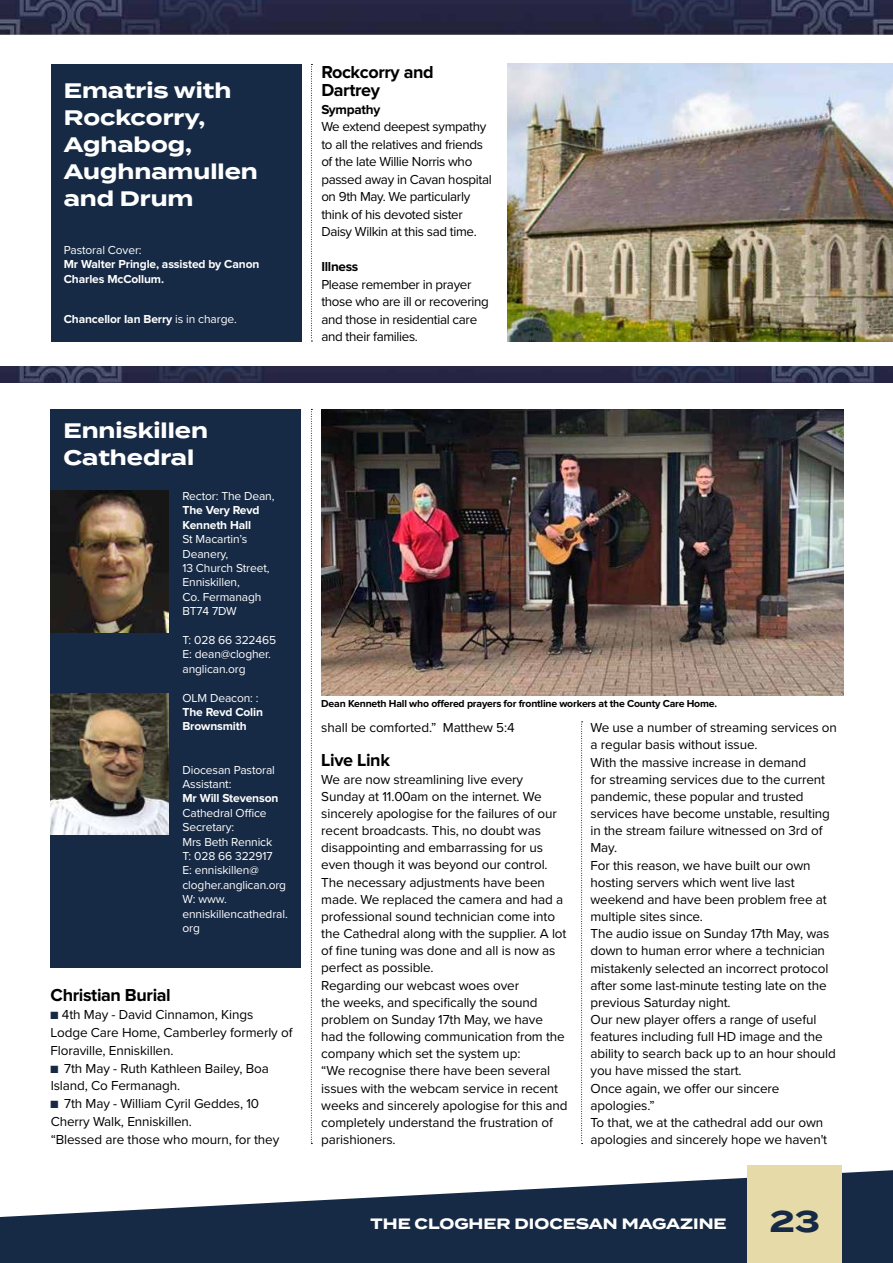
<style>
.page{position:relative;width:893px;height:1263px;background:#fff}
.page>*{position:absolute;margin:0;border:0;box-sizing:border-box;transform-origin:0 0}
.t1{font:700 30px "Termina";color:#172a45}
.t2{font:700 21px/27px "Termina";color:#fff}
.t3{font:700 18px/17.9px "Proxima Nova";letter-spacing:-.02em;color:#000}
.t4{font:700 15px "Termina";color:#fff}
.t5{font:13.5px/17.1px "Proxima Nova";letter-spacing:-.01em;color:#000}
.t6{font:700 13.5px "Proxima Nova";letter-spacing:-.02em;color:#000}
.t7{font:12px/14.4px "Proxima Nova";letter-spacing:-.01em;color:#fff}
.t8{font:700 12px/14.4px "Proxima Nova";letter-spacing:-.01em;color:#fff}
.t9{font:700 10.5px "Proxima Nova";letter-spacing:-.02em;color:#000}
.s1{font-weight:400}
.s2{color:#172a45}
</style>
<div class="page">
<svg style="left:311px;top:64px;width:1px;height:278px"></svg>
<img style="left:0;top:366px;width:893px;height:17px">
<div style="left:51px;top:409px;width:250px;height:559px;background:#172a45"></div>
<img style="left:51px;top:490px;width:118px;height:142px">
<img style="left:51px;top:693px;width:118px;height:142px">
<svg style="left:581px;top:721px;width:2px;height:423px"></svg>
<svg style="left:311px;top:409px;width:1px;height:735px"></svg>
<img style="left:321px;top:410px;width:522px;height:285px">
<svg style="left:0;top:1169px;width:893px;height:94px;fill:#172a45"></svg>
<img style="left:0;top:0;width:893px;height:34px">
<div style="left:748px;top:1165px;width:94px;height:98px;background:#e6daa9"></div>
<div style="left:51px;top:64px;width:250px;height:277px;background:#172a45"></div>
<img style="left:507px;top:64px;width:386px;height:277px">
<h2 class="t2" style="left:64px;top:77px;width:195px">Ematris with<br>Rockcorry,<br>Aghabog,<br>Aughnamullen and Drum</h2>
<p class="t7" style="left:64px;top:242px;width:79px">Pastoral Cover:</p>
<p class="t8" style="left:64px;top:258px;width:197px">Mr Walter Pringle, assisted by Canon<br>Charles McCollum.</p>
<p class="t8" style="left:64px;top:312px;width:174px">Chancellor Ian Berry <span class="s1">is in charge.</span></p>
<h3 class="t3" style="left:321px;top:64px;width:114px">Rockcorry and<br>Dartrey</h3>
<p class="t6" style="left:321px;top:103px;width:60px">Sympathy</p>
<p class="t5" style="left:321px;top:117px;width:172px;line-height:17.5px">We extend deepest sympathy to all the relatives and friends of the late Willie Norris who passed away in Cavan hospital on 9th May. We particularly think of his devoted sister<br>Daisy Wilkin at this sad time.</p>
<p class="t6" style="left:321px;top:261px;width:39px">Illness</p>
<p class="t5" style="left:321px;top:275px;width:169px;line-height:17.5px">Please remember in prayer those who are ill or recovering and those in residential care and their families.</p>
<h2 class="t2" style="left:63px;top:417px;width:146px">Enniskillen<br>Cathedral</h2>
<p class="t7" style="left:182px;top:488px;width:94px">Rector: The Dean,</p>
<p class="t8" style="left:182px;top:504px;width:79px">The Very Revd<br>Kenneth Hall</p>
<p class="t7" style="left:182px;top:531px;width:89px">St Macartin’s<br>Deanery,<br>13 Church Street,<br>Enniskillen,<br>Co. Fermanagh<br>BT74 7DW</p>
<p class="t7" style="left:182px;top:632px;width:95px">T: 028 66 322465<br>E: dean@clogher. anglican.org</p>
<p class="t7" style="left:182px;top:690px;width:78px">OLM Deacon: :</p>
<p class="t8" style="left:182px;top:705px;width:82px">The Revd Colin<br>Brownsmith</p>
<p class="t7" style="left:182px;top:762px;width:94px">Diocesan Pastoral<br>Assistant:</p>
<p class="t8" style="left:182px;top:792px;width:97px">Mr Will Stevenson</p>
<p class="t7" style="left:182px;top:805px;width:107px">Cathedral Office<br>Secretary:<br>Mrs Beth Rennick<br>T: 028 66 322917<br>E: enniskillen@ clogher.anglican.org<br>W: www. enniskillencathedral. org</p>
<h3 class="t3" style="left:51px;top:987px;width:122px">Christian Burial</h3>
<p class="t5" style="left:51px;top:1005px;width:243px;line-height:17.9px"><span class="s2">■</span> 4th May - David Cinnamon, Kings<br>Lodge Care Home, Camberley formerly of<br>Floraville, Enniskillen.</p>
<p class="t5" style="left:51px;top:1058px;width:220px;line-height:17.9px"><span class="s2">■</span> 7th May - Ruth Kathleen Bailey, Boa<br>Island, Co Fermanagh.</p>
<p class="t5" style="left:51px;top:1094px;width:230px;line-height:17.9px"><span class="s2">■</span> 7th May - William Cyril Geddes, 10<br>Cherry Walk, Enniskillen.<br>“Blessed are those who mourn, for they</p>
<p class="t9" style="left:321px;top:698px;width:397px">Dean Kenneth Hall who offered prayers for frontline workers at the County Care Home.</p>
<p class="t5" style="left:321px;top:718px;width:195px">shall be comforted.” Matthew 5:4</p>
<h3 class="t3" style="left:321px;top:752px;width:70px">Live Link</h3>
<p class="t5" style="left:321px;top:770px;width:248px">We are now streamlining live every Sunday at 11.00am on the internet. We sincerely apologise for the failures of our recent broadcasts. This, no doubt was disappointing and embarrassing for us even though it was beyond our control.<br>The necessary adjustments have been made. We replaced the camera and had a professional sound technician come into the Cathedral along with the supplier. A lot of fine tuning was done and all is now as perfect as possible.<br>Regarding our webcast woes over<br>the weeks, and specifically the sound problem on Sunday 17th May, we have had the following communication from the company which set the system up:<br>“We recognise there have been several issues with the webcam service in recent weeks and sincerely apologise for this and completely understand the frustration of parishioners.</p>
<p class="t5" style="left:590px;top:719px;width:248px">We use a number of streaming services on a regular basis without issue.<br>With the massive increase in demand<br>for streaming services due to the current pandemic, these popular and trusted services have become unstable, resulting in the stream failure witnessed on 3rd of May.<br>For this reason, we have built our own hosting servers which went live last weekend and have been problem free at multiple sites since.<br>The audio issue on Sunday 17th May, was down to human error where a technician mistakenly selected an incorrect protocol after some last-minute testing late on the previous Saturday night.<br>Our new player offers a range of useful features including full HD image and the ability to search back up to an hour should you have missed the start.<br>Once again, we offer our sincere apologies.”<br>To that, we at the cathedral add our own apologies and sincerely hope we haven't</p>
<p class="t4" style="left:371px;top:1212px;width:358px">THE CLOGHER DIOCESAN MAGAZINE</p>
<h1 class="t1" style="left:770px;top:1199px;width:51px">23</h1>
</div>
